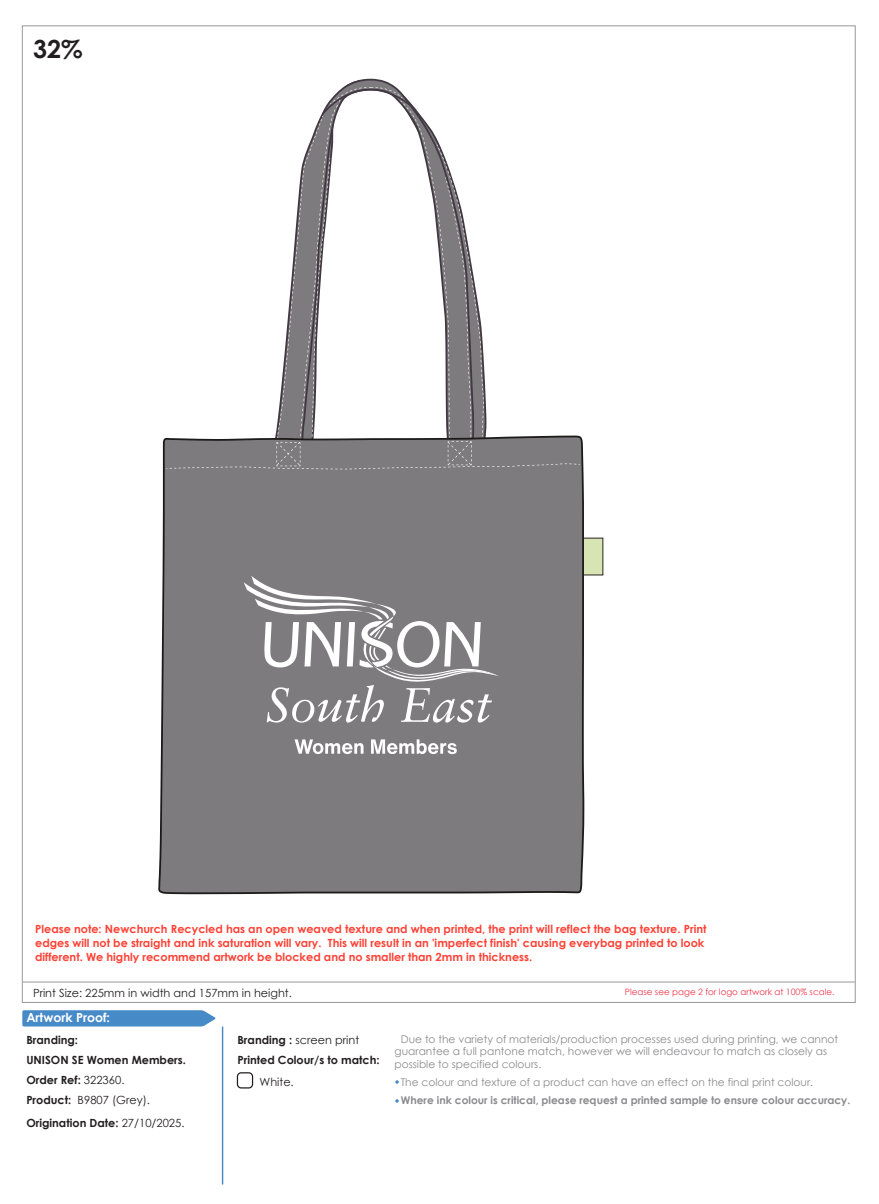
<style>
.page{position:relative;width:879px;height:1204px;background:#fff}
.page>*{position:absolute;margin:0;border:0;box-sizing:border-box;transform-origin:0 0}
.t1{font:700 25px "Century Gothic";color:#231f20}
.t2{font:700 12.5px "Century Gothic";color:#fff}
.t3{font:700 11.25px/13.5px "Century Gothic";color:#ff4236}
.t4{font:700 11.25px/20px "Century Gothic";color:#231f20}
.t5{font:11.25px "Century Gothic";color:#231f20}
.t6{font:10.62px/12.8px "Century Gothic";color:#8b8a8d}
.t7{font:700 10.62px "Century Gothic";color:#8b8a8d}
.t8{font:8.75px "Century Gothic";color:#ee354b}
.s1{font-weight:400}
</style>
<div class="page">
<hr style="left:23px;top:981px;width:831px;height:1px;background:#9a9899">
<svg style="left:22px;top:1010px;width:194px;height:16px"></svg>
<hr style="left:222px;top:1026px;width:1px;height:158px;background:#478ac8">
<svg style="left:395px;top:1099px;width:4px;height:3px"></svg>
<div style="left:237px;top:1071px;width:16px;height:17px;border:1px solid #231f20;border-radius:4px"></div>
<div style="left:572px;top:537px;width:31px;height:38px;background:#d7e4b3"></div>
<svg style="left:344px;top:79px;width:52px;height:8px"></svg>
<div style="left:158px;top:436px;width:426px;height:458px;background:#7e7b7f"></div>
<svg style="left:166px;top:87px;width:414px;height:382px"></svg>
<svg style="left:244px;top:575px;width:255px;height:147px"></svg>
<svg style="left:294px;top:739px;width:69px;height:15px"></svg>
<svg style="left:371px;top:739px;width:86px;height:15px"></svg>
<h1 class="t1" style="left:33px;top:33px;width:51px">32%</h1>
<p class="t3" style="left:35px;top:922px;width:673px">Please note: Newchurch Recycled has an open weaved texture and when printed, the print will reflect the bag texture. Print edges will not be straight and ink saturation will vary. This will result in an 'imperfect finish' causing everybag printed to look different. We highly recommend artwork be blocked and no smaller than 2mm in thickness.</p>
<p class="t5" style="left:33px;top:985px;width:260px">Print Size: 225mm in width and 157mm in height.</p>
<p class="t8" style="left:625px;top:986px;width:211px">Please see page 2 for logo artwork at 100% scale.</p>
<p class="t2" style="left:26px;top:1009px;width:85px">Artwork Proof:</p>
<p class="t4" style="left:26px;top:1028px;width:161px">Branding:<br>UNISON SE Women Members.<br>Order Ref: <span class="s1">322360.<br></span>Product: <span class="s1">B9807 (Grey).</span></p>
<p class="t4" style="left:26px;top:1112px;width:160px">Origination Date: <span class="s1">27/10/2025.</span></p>
<p class="t6" style="left:394px;top:1032px;width:445px;text-indent:6px">Due to the variety of materials/production processes used during printing, we cannot guarantee a full pantone match, however we will endeavour to match as closely as possible to specified colours.</p>
<p class="t6" style="left:401px;top:1075px;width:414px">The colour and texture of a product can have an effect on the final print colour.</p>
<p class="t7" style="left:401px;top:1092px;width:451px">Where ink colour is critical, please request a printed sample to ensure colour accuracy.</p>
<p class="t4" style="left:237px;top:1029px;width:144px">Branding : <span class="s1">screen print<br></span>Printed Colour/s to match:</p>
<p class="t5" style="left:260px;top:1074px;width:36px">White.</p>
</div>
